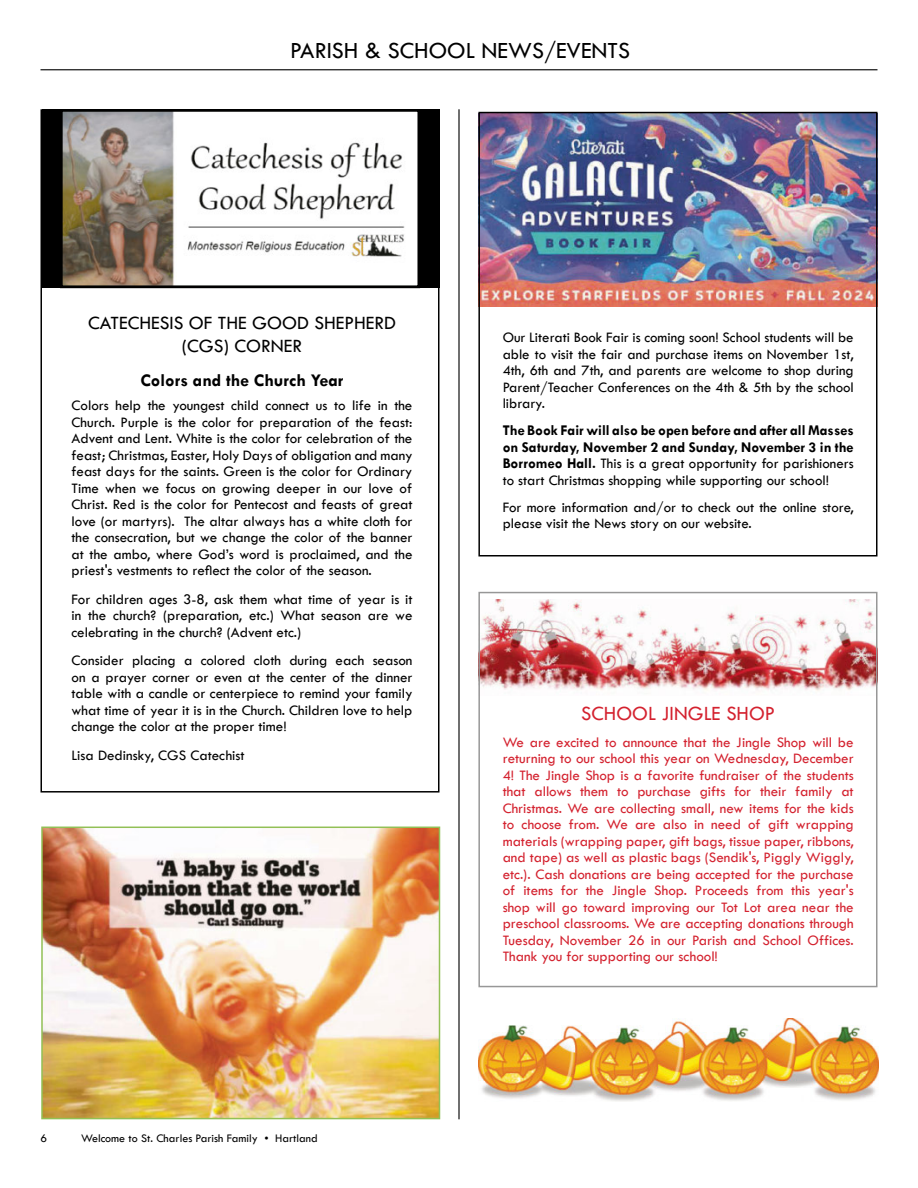
<style>
.page{position:relative;width:918px;height:1188px;background:#fff}
.page>*{position:absolute;margin:0;border:0;box-sizing:border-box;transform-origin:0 0}
.t1{font:24px "Kvvqcb Tw Cen";color:#000}
.t2{font:21px "Kvvqcb Tw Cen";color:#d4222f}
.t3{font:19.5px "Kvvqcb Tw Cen";color:#000}
.t4{font:19.5px "Qcrykk Tw Cen";color:#000}
.t5{font:700 18px "Tw Cen";color:#000}
.t6{font:15px/16.5px "Kvvqcb Tw Cen";color:#000;text-align:justify}
.t7{font:15px/16.5px "Kvvqcb Tw Cen";color:#d4222f;text-align:justify}
.t8{font:15px/16.5px "Qcrykk Tw Cen";color:#000}
.t9{font:15px/16.5px "Qcrykk Tw Cen";color:#d4222f}
.t10{font:700 15px/16.5px "Tw Cen";color:#000}
.t11{font:12px "Kvvqcb Tw Cen";color:#000}
.s1{font-family:"Times New Roman"}
.s2{font-family:"Tw Cen";font-weight:700}
</style>
<div class="page">
<div style="left:42px;top:109px;width:398px;height:179px;background:#000"></div>
<hr style="left:40px;top:69px;width:838px;height:1px;background:#000">
<hr style="left:458px;top:109px;width:2px;height:1010px;background:#000">
<img style="left:64px;top:113px;width:352px;height:171px">
<div style="left:60px;top:109px;width:360px;height:179px;border:3px solid #000"></div>
<div style="left:40px;top:109px;width:400px;height:684px;border:2px solid #000"></div>
<img style="left:481px;top:115px;width:394px;height:192px">
<div style="left:478px;top:112px;width:400px;height:445px;border:2px solid #000"></div>
<img style="left:481px;top:600px;width:394px;height:91px">
<div style="left:478px;top:592px;width:400px;height:395px;border:2px solid #979797"></div>
<img style="left:44px;top:830px;width:393px;height:286px">
<div style="left:41px;top:827px;width:399px;height:292px;border:2px solid #92c056"></div>
<img style="left:478px;top:1018px;width:400px;height:83px">
<h1 class="t1" style="left:290px;top:36px;width:342px">PARISH &amp; SCHOOL NEWS/EVENTS</h1>
<h3 class="t3" style="left:88px;top:311px;width:310px">CATECHESIS OF THE GOOD SHEPHERD</h3>
<h3 class="t4" style="left:182px;top:334px;width:122px">(CGS) CORNER</h3>
<p class="t5" style="left:140px;top:370px;width:205px">Colors and the Church Year</p>
<p class="t6" style="left:72px;top:397px;width:342px">Colors help the youngest child connect us to life in the Church. Purple is the color for preparation of the feast:<br>Advent and Lent. White is the color for celebration of the feast; Christmas, Easter, Holy Days of obligation and many feast days for the saints. Green is the color for Ordinary Time when we focus on growing deeper in our love of Christ. Red is the color for Pentecost and feasts of great</p>
<p class="t8" style="left:72px;top:513px;width:342px">love (or martyrs). The altar always has a white cloth for</p>
<p class="t6" style="left:72px;top:529px;width:342px">the consecration, but we change the color of the banner at the ambo, where God’s word is proclaimed, and the</p>
<p class="t8" style="left:72px;top:562px;width:302px">priest's vestments to reflect the color of the season.</p>
<p class="t6" style="left:72px;top:591px;width:342px">For children ages 3-8, ask them what time of year is it</p>
<p class="t8" style="left:72px;top:607px;width:342px">in the church? (preparation, etc.) What season are we celebrating in the church? (Advent etc.)</p>
<p class="t6" style="left:72px;top:652px;width:342px">Consider placing a colored cloth during each season on a prayer corner or even at the center of the dinner table with a candle or centerpiece to remind your family what time of year it is in the Church. Children love to help change the color at the proper time!</p>
<p class="t6" style="left:72px;top:747px;width:175px">Lisa Dedinsky, CGS Catechist</p>
<p class="t11" style="left:40px;top:1131px;width:8px">6</p>
<p class="t11" style="left:81px;top:1131px;width:238px">Welcome to St. Charles Parish Family <span class="s1">•</span> Hartland</p>
<p class="t6" style="left:503px;top:329px;width:353px">Our Literati Book Fair is coming soon! School students will be able to visit the fair and purchase items on November 1st, 4th, 6th and 7th, and parents are welcome to shop during Parent/Teacher Conferences on the 4th &amp; 5th by the school library.</p>
<p class="t10" style="left:503px;top:422px;width:353px">The Book Fair will also be open before and after all Masses on Saturday, November 2 and Sunday, November 3 in the</p>
<p class="t6" style="left:503px;top:455px;width:353px"><span class="s2">Borromeo Hall.</span> This is a great opportunity for parishioners to start Christmas shopping while supporting our school!</p>
<p class="t6" style="left:503px;top:498px;width:353px">For more information and/or to check out the online store, please visit the News story on our website.</p>
<h2 class="t2" style="left:581px;top:700px;width:196px">SCHOOL JINGLE SHOP</h2>
<p class="t7" style="left:503px;top:734px;width:353px">We are excited to announce that the Jingle Shop will be returning to our school this year on Wednesday, December 4! The Jingle Shop is a favorite fundraiser of the students that allows them to purchase gifts for their family at Christmas. We are collecting small, new items for the kids to choose from. We are also in need of gift wrapping materials (wrapping paper, gift bags, tissue paper, ribbons,</p>
<p class="t9" style="left:503px;top:849px;width:353px">and tape) as well as plastic bags (Sendik's, Piggly Wiggly, etc.). Cash donations are being accepted for the purchase</p>
<p class="t7" style="left:503px;top:882px;width:353px">of items for the Jingle Shop. Proceeds from this year's shop will go toward improving our Tot Lot area near the preschool classrooms. We are accepting donations through Tuesday, November 26 in our Parish and School Offices.<br>Thank you for supporting our school!</p>
</div>
